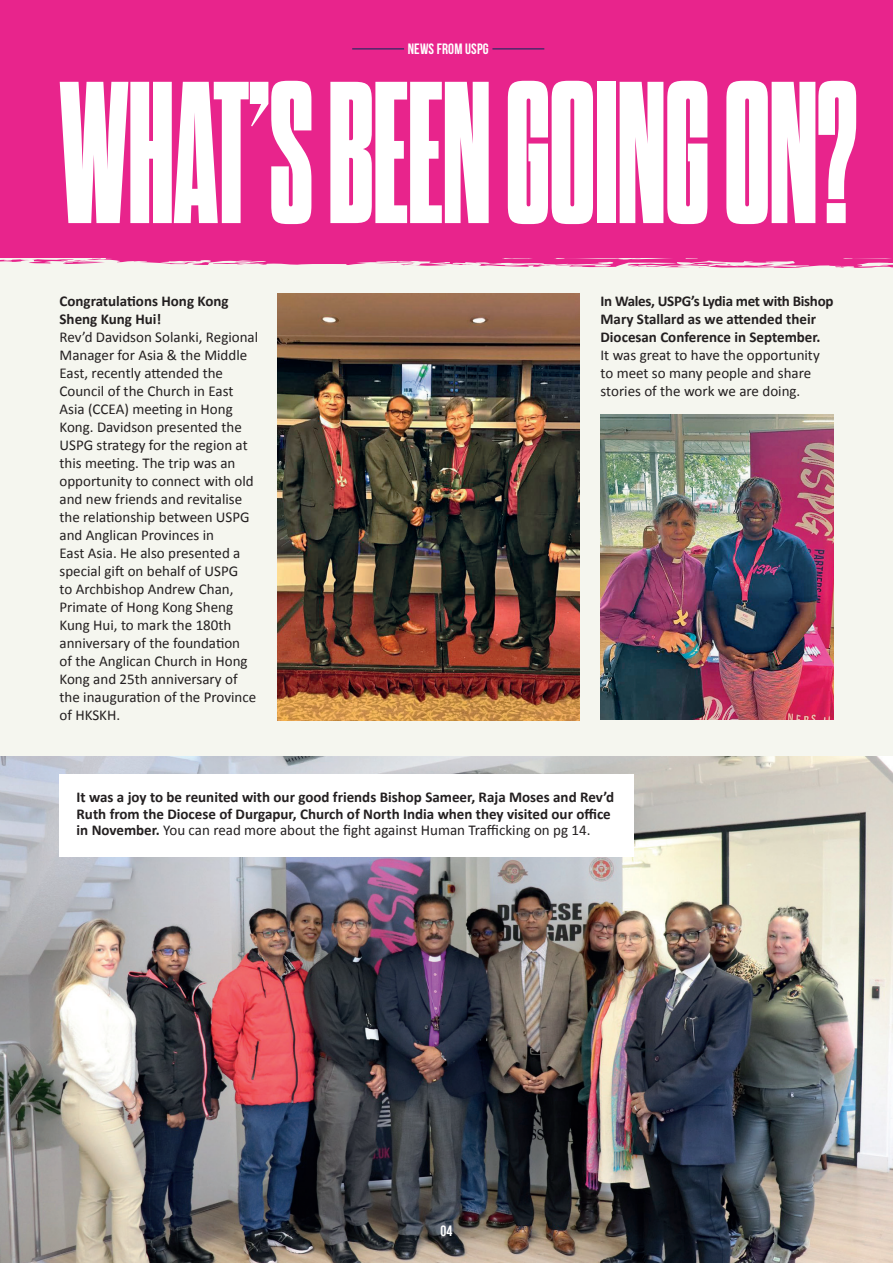
<style>
.page{position:relative;width:893px;height:1263px;background:#f5f6ef}
.page>*{position:absolute;margin:0;border:0;box-sizing:border-box;transform-origin:0 0}
.Body_text{font:800 201.9px "Dharma Gothic C";color:#fff}
.Body_text-2{font:15px/18px "Calibri";color:#231f20}
.Body_text-3{font:700 15px/18px "Calibri";color:#231f20}
.t1{font:700 15px "Bebas Neue";letter-spacing:.01em;color:#fff}
.s1{font-weight:700}
.s2{font-weight:400}
</style>
<div class="page">
<div style="left:0;top:0;width:893px;height:258px;background:#e8248c"></div>
<svg style="left:0;top:258px;width:698px;height:10px"></svg>
<svg style="left:752px;top:258px;width:141px;height:462px"></svg>
<img style="left:0;top:756px;width:893px;height:507px">
<hr style="left:352px;top:49px;width:52px;height:1px;background:#002c59">
<hr style="left:492px;top:49px;width:52px;height:1px;background:#002c59">
<img style="left:278px;top:293px;width:302px;height:427px">
<div style="left:60px;top:774px;width:574px;height:83px;background:#fff"></div>
<img style="left:600px;top:414px;width:233px;height:306px">
<p class="t1" style="left:408px;top:40px;width:82px">NEWS FROM USPG</p>
<p class="Body_text" style="left:60px;top:60px;width:799px">WHAT’S BEEN GOING ON?</p>
<p class="Body_text-2" style="left:60px;top:291px;width:200px"><span class="s1">Congratulations Hong Kong<br>Sheng Kung Hui!<br></span>Rev’d Davidson Solanki, Regional<br>Manager for Asia &amp; the Middle<br>East, recently attended the<br>Council of the Church in East<br>Asia (CCEA) meeting in Hong<br>Kong. Davidson presented the<br>USPG strategy for the region at this meeting. The trip was an opportunity to connect with old and new friends and revitalise the relationship between USPG and Anglican Provinces in<br>East Asia. He also presented a special gift on behalf of USPG<br>to Archbishop Andrew Chan,<br>Primate of Hong Kong Sheng<br>Kung Hui, to mark the 180th anniversary of the foundation<br>of the Anglican Church in Hong<br>Kong and 25th anniversary of the inauguration of the Province of HKSKH.</p>
<p class="Body_text-3" style="left:600px;top:291px;width:235px">In Wales, USPG’s Lydia met with Bishop Mary Stallard as we attended their Diocesan Conference in September.<br><span class="s2">It was great to have the opportunity to meet so many people and share stories of the work we are doing.</span></p>
<p class="Body_text-3" style="left:77px;top:788px;width:539px;line-height:16.5px">It was a joy to be reunited with our good friends Bishop Sameer, Raja Moses and Rev’d<br>Ruth from the Diocese of Durgapur, Church of North India when they visited our office in November. <span class="s2">You can read more about the fight against Human Trafficking on pg 14.</span></p>
<p class="t1" style="left:441px;top:1222px;width:13px">04</p>
</div>
